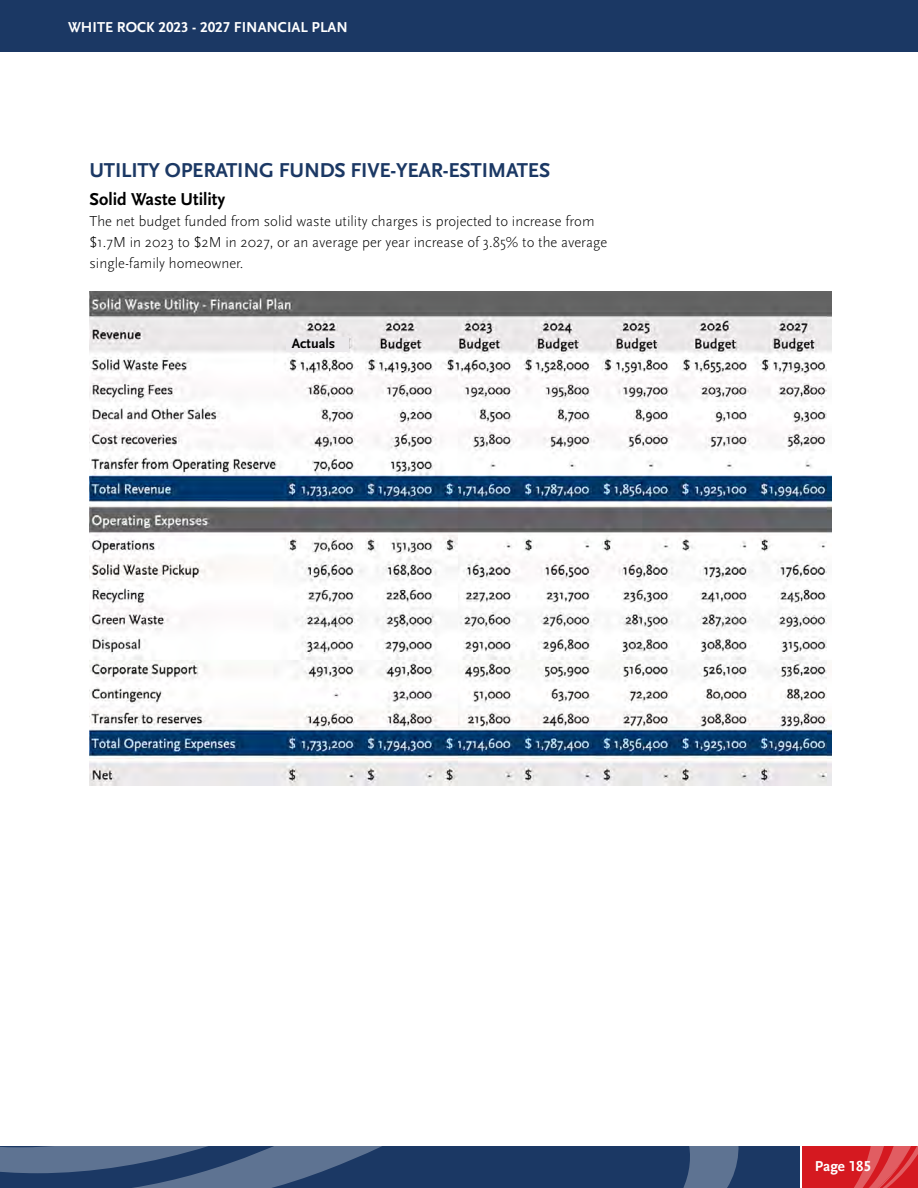
<style>
.page{position:relative;width:918px;height:1188px;background:#fff}
.page>*{position:absolute;margin:0;border:0;box-sizing:border-box;transform-origin:0 0}
.t1{font:21px "Scala Sans Bold LF";letter-spacing:-.01em;color:#1b3864}
.t2{font:18px "Scala Sans Bold LF";color:#000}
.t3{font:300 15px/21px "Scala Sans";color:#000}
.t4{font:15px "Scala Sans Bold LF";color:#fff}
.t5{font:14.25px "Scala Sans Bold LF";color:#000}
</style>
<div class="page">
<div style="left:0;top:0;width:918px;height:51px;background:#1b3864"></div>
<svg style="left:0;top:1147px;width:918px;height:41px;background:#46496c"></svg>
<img style="left:89px;top:291px;width:742px;height:494px">
<div style="left:286px;top:337px;width:63px;height:15px;background:#ebe9ec"></div>
<p class="t4" style="left:68px;top:19px;width:281px">WHITE ROCK 2023 - 2027 FINANCIAL PLAN</p>
<h1 class="t1" style="left:90px;top:159px;width:462px">UTILITY OPERATING FUNDS FIVE-YEAR-ESTIMATES</h1>
<p class="t2" style="left:90px;top:190px;width:137px">Solid Waste Utility</p>
<p class="t3" style="left:90px;top:211px;width:519px">The net budget funded from solid waste utility charges is projected to increase from $1.7M in 2023 to $2M in 2027, or an average per year increase of 3.85% to the average single-family homeowner.</p>
<p class="t5" style="left:292px;top:336px;width:45px">Actuals</p>
<p class="t4" style="left:815px;top:1158px;width:58px">Page 185</p>
</div>
